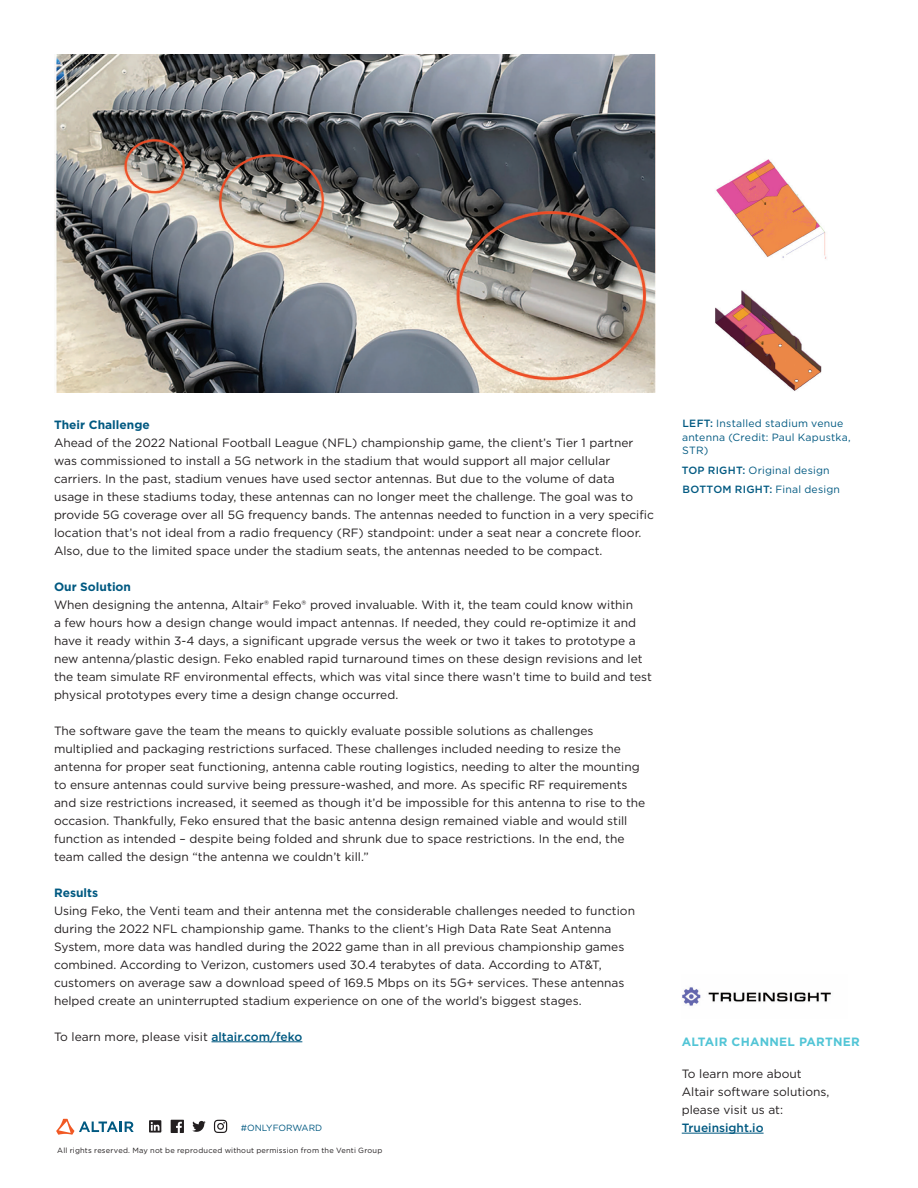
<style>
.page{position:relative;width:918px;height:1188px;background:#fff}
.page>*{position:absolute;margin:0;border:0;box-sizing:border-box;transform-origin:0 0}
.Body_Copy{font:12px/18px "Gotham";color:#231f20}
.Body_Copy-2{font:700 12px "Gotham";color:#005981}
.Body_Copy-3{font:700 12px "Gotham";letter-spacing:.02em;color:#52c5d6}
.Body_Copy-4{font:500 12px "Gotham";color:#005981}
.Image_Caption{font:10.5px/13.5px "Gotham";letter-spacing:.02em;color:#005981}
.Image_Caption-2{font:500 10.5px "Gotham";letter-spacing:.025em;color:#005981}
.t1{font:9px "Gotham";color:#005981}
.t2{font:7.5px "Gotham";letter-spacing:.025em;color:#231f20}
.s1{font-weight:500;color:#005981}
.s2{font-weight:500}
.s3{font-weight:400}
</style>
<div class="page">
<svg style="left:56px;top:1119px;width:78px;height:16px"></svg>
<svg style="left:149px;top:1120px;width:14px;height:13px"></svg>
<svg style="left:214px;top:1120px;width:13px;height:13px"></svg>
<svg style="left:192px;top:1121px;width:14px;height:11px"></svg>
<svg style="left:171px;top:1120px;width:13px;height:13px"></svg>
<hr style="left:212px;top:1042px;width:90px;height:1px;background:#005981">
<img style="left:54px;top:54px;width:601px;height:338px">
<img style="left:716px;top:159px;width:111px;height:100px">
<img style="left:715px;top:290px;width:107px;height:101px">
<hr style="left:682px;top:1133px;width:82px;height:1px;background:#005981">
<img style="left:682px;top:987px;width:149px;height:19px">
<p class="Body_Copy-2" style="left:54px;top:416px;width:97px">Their Challenge</p>
<p class="Body_Copy" style="left:54px;top:433px;width:601px">Ahead of the 2022 National Football League (NFL) championship game, the client’s Tier 1 partner was commissioned to install a 5G network in the stadium that would support all major cellular carriers. In the past, stadium venues have used sector antennas. But due to the volume of data<br>usage in these stadiums today, these antennas can no longer meet the challenge. The goal was to provide 5G coverage over all 5G frequency bands. The antennas needed to function in a very specific location that’s not ideal from a radio frequency (RF) standpoint: under a seat near a concrete floor.<br>Also, due to the limited space under the stadium seats, the antennas needed to be compact.</p>
<p class="Body_Copy-2" style="left:54px;top:578px;width:79px">Our Solution</p>
<p class="Body_Copy" style="left:54px;top:595px;width:599px">When designing the antenna, Altair® Feko® proved invaluable. With it, the team could know within<br>a few hours how a design change would impact antennas. If needed, they could re-optimize it and have it ready within 3-4 days, a significant upgrade versus the week or two it takes to prototype a new antenna/plastic design. Feko enabled rapid turnaround times on these design revisions and let the team simulate RF environmental effects, which was vital since there wasn’t time to build and test physical prototypes every time a design change occurred.</p>
<p class="Body_Copy" style="left:54px;top:721px;width:593px">The software gave the team the means to quickly evaluate possible solutions as challenges multiplied and packaging restrictions surfaced. These challenges included needing to resize the antenna for proper seat functioning, antenna cable routing logistics, needing to alter the mounting to ensure antennas could survive being pressure-washed, and more. As specific RF requirements and size restrictions increased, it seemed as though it’d be impossible for this antenna to rise to the occasion. Thankfully, Feko ensured that the basic antenna design remained viable and would still function as intended – despite being folded and shrunk due to space restrictions. In the end, the team called the design “the antenna we couldn’t kill.”</p>
<p class="Body_Copy-2" style="left:54px;top:884px;width:46px">Results</p>
<p class="Body_Copy" style="left:54px;top:901px;width:583px">Using Feko, the Venti team and their antenna met the considerable challenges needed to function during the 2022 NFL championship game. Thanks to the client’s High Data Rate Seat Antenna System, more data was handled during the 2022 game than in all previous championship games combined. According to Verizon, customers used 30.4 terabytes of data. According to AT&amp;T, customers on average saw a download speed of 169.5 Mbps on its 5G+ services. These antennas helped create an uninterrupted stadium experience on one of the world’s biggest stages.</p>
<p class="Body_Copy" style="left:54px;top:1027px;width:250px">To learn more, please visit <span class="s1">altair.com/feko</span></p>
<p class="t1" style="left:241px;top:1122px;width:83px">#ONLYFORWARD</p>
<p class="t2" style="left:57px;top:1146px;width:327px">All rights reserved. May not be reproduced without permission from the Venti Group</p>
<p class="Image_Caption" style="left:682px;top:417px;width:170px"><span class="s2">LEFT:</span> Installed stadium venue antenna (Credit: Paul Kapustka,<br>STR)</p>
<p class="Image_Caption" style="left:682px;top:463px;width:150px"><span class="s2">TOP RIGHT:</span> Original design</p>
<p class="Image_Caption-2" style="left:683px;top:483px;width:159px">BOTTOM RIGHT: <span class="s3">Final design</span></p>
<p class="Body_Copy-3" style="left:682px;top:1034px;width:180px">ALTAIR CHANNEL PARTNER</p>
<p class="Body_Copy" style="left:682px;top:1064px;width:149px">To learn more about<br>Altair software solutions, please visit us at:</p>
<p class="Body_Copy-4" style="left:682px;top:1120px;width:83px">Trueinsight.io</p>
</div>
